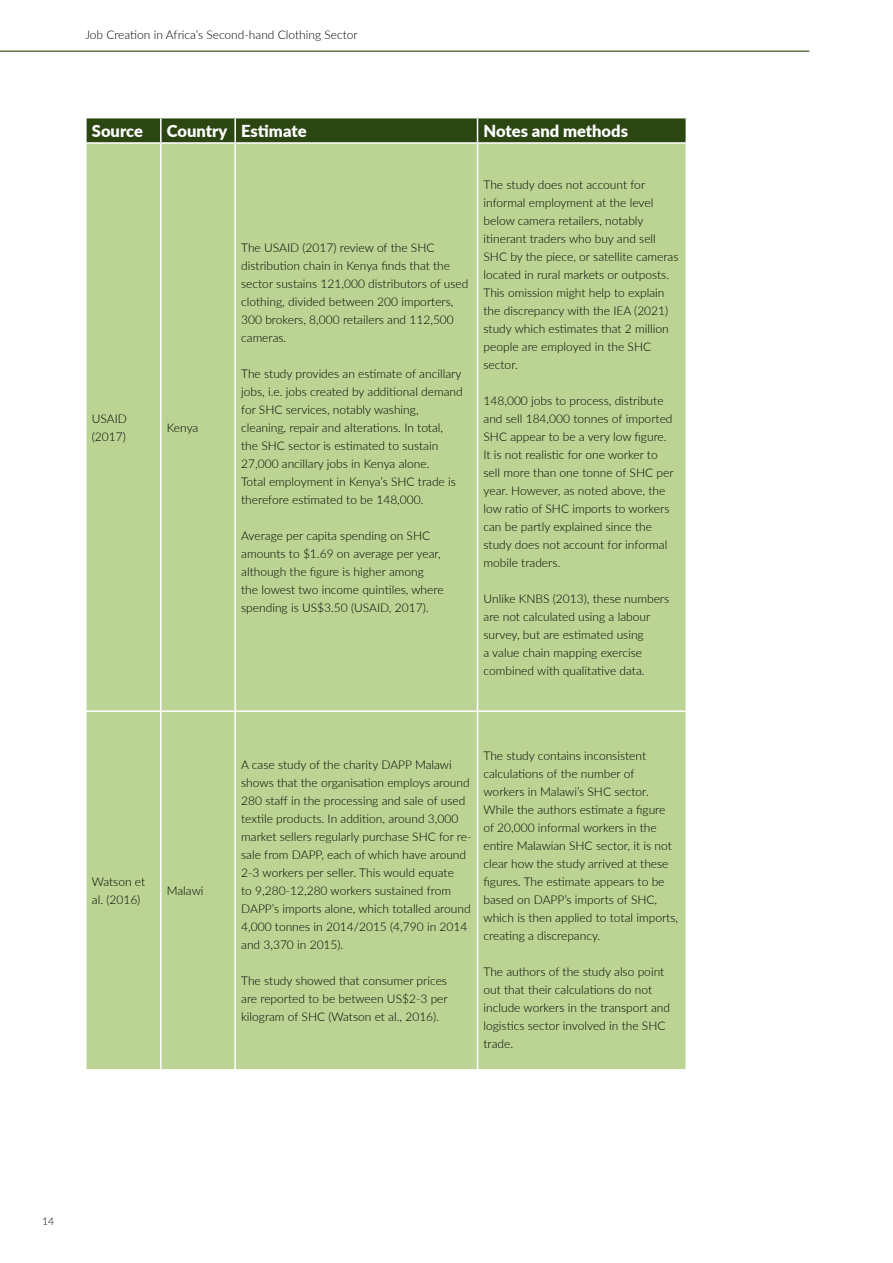
<style>
.page{position:relative;width:893px;height:1263px;background:#fff}
.page>*{position:absolute;margin:0;border:0;box-sizing:border-box;transform-origin:0 0}
.t1{font:900 16.5px "Lato";color:#fff}
.t2{font:300 12px/18px "Lato";color:#000}
.t3{font:300 10.5px "Lato";color:#000}
</style>
<div class="page">
<hr style="left:0;top:51px;width:809px;height:1px;background:#2c4612">
<div style="left:87px;top:144px;width:599px;height:925px;background:#bbd493"></div>
<div style="left:86px;top:118px;width:601px;height:24px;background:#2c4612"></div>
<hr style="left:160px;top:144px;width:2px;height:566px;background:#fff">
<hr style="left:234px;top:144px;width:2px;height:566px;background:#fff">
<hr style="left:477px;top:144px;width:1px;height:566px;background:#fff">
<hr style="left:85px;top:710px;width:76px;height:2px;background:#fff">
<hr style="left:161px;top:710px;width:74px;height:2px;background:#fff">
<hr style="left:160px;top:712px;width:2px;height:357px;background:#fff">
<hr style="left:235px;top:710px;width:242px;height:2px;background:#fff">
<hr style="left:234px;top:712px;width:2px;height:357px;background:#fff">
<hr style="left:477px;top:710px;width:210px;height:2px;background:#fff">
<hr style="left:477px;top:712px;width:1px;height:357px;background:#fff">
<p class="t2" style="left:85px;top:25px;width:274px">Job Creation in Africa’s Second-hand Clothing Sector</p>
<h1 class="t1" style="left:92px;top:119px;width:53px">Source</h1>
<h1 class="t1" style="left:167px;top:119px;width:141px">Country Estimate</h1>
<h1 class="t1" style="left:483px;top:119px;width:146px">Notes and methods</h1>
<p class="t2" style="left:92px;top:409px;width:37px">USAID (2017)</p>
<p class="t2" style="left:167px;top:418px;width:33px">Kenya</p>
<p class="t2" style="left:92px;top:872px;width:55px">Watson et al. (2016)</p>
<p class="t2" style="left:167px;top:881px;width:38px">Malawi</p>
<p class="t2" style="left:241px;top:238px;width:229px">The USAID (2017) review of the SHC distribution chain in Kenya finds that the sector sustains 121,000 distributors of used clothing, divided between 200 importers, 300 brokers, 8,000 retailers and 112,500 cameras.</p>
<p class="t2" style="left:241px;top:364px;width:223px">The study provides an estimate of ancillary jobs, i.e. jobs created by additional demand for SHC services, notably washing, cleaning, repair and alterations. In total, the SHC sector is estimated to sustain 27,000 ancillary jobs in Kenya alone.<br>Total employment in Kenya’s SHC trade is therefore estimated to be 148,000.</p>
<p class="t2" style="left:241px;top:526px;width:204px">Average per capita spending on SHC amounts to $1.69 on average per year, although the figure is higher among the lowest two income quintiles, where spending is US$3.50 (USAID, 2017).</p>
<p class="t2" style="left:483px;top:175px;width:196px">The study does not account for informal employment at the level below camera retailers, notably itinerant traders who buy and sell<br>SHC by the piece, or satellite cameras located in rural markets or outposts.<br>This omission might help to explain the discrepancy with the IEA (2021) study which estimates that 2 million people are employed in the SHC sector.</p>
<p class="t2" style="left:483px;top:391px;width:192px">148,000 jobs to process, distribute and sell 184,000 tonnes of imported<br>SHC appear to be a very low figure.<br>It is not realistic for one worker to sell more than one tonne of SHC per year. However, as noted above, the low ratio of SHC imports to workers can be partly explained since the study does not account for informal mobile traders.</p>
<p class="t2" style="left:483px;top:589px;width:187px">Unlike KNBS (2013), these numbers are not calculated using a labour survey, but are estimated using<br>a value chain mapping exercise combined with qualitative data.</p>
<p class="t2" style="left:241px;top:755px;width:232px">A case study of the charity DAPP Malawi shows that the organisation employs around 280 staff in the processing and sale of used textile products. In addition, around 3,000 market sellers regularly purchase SHC for re&shy;sale from DAPP, each of which have around 2-3 workers per seller. This would equate<br>to 9,280-12,280 workers sustained from DAPP’s imports alone, which totalled around 4,000 tonnes in 2014/2015 (4,790 in 2014 and 3,370 in 2015).</p>
<p class="t2" style="left:241px;top:971px;width:208px;text-align:justify">The study showed that consumer prices are reported to be between US$2-3 per kilogram of SHC (Watson et al., 2016).</p>
<p class="t2" style="left:483px;top:746px;width:196px">The study contains inconsistent calculations of the number of workers in Malawi’s SHC sector.<br>While the authors estimate a figure of 20,000 informal workers in the entire Malawian SHC sector, it is not clear how the study arrived at these figures. The estimate appears to be based on DAPP’s imports of SHC, which is then applied to total imports, creating a discrepancy.</p>
<p class="t2" style="left:483px;top:962px;width:188px">The authors of the study also point out that their calculations do not include workers in the transport and logistics sector involved in the SHC trade.</p>
<p class="t3" style="left:42px;top:1214px;width:14px">14</p>
</div>
